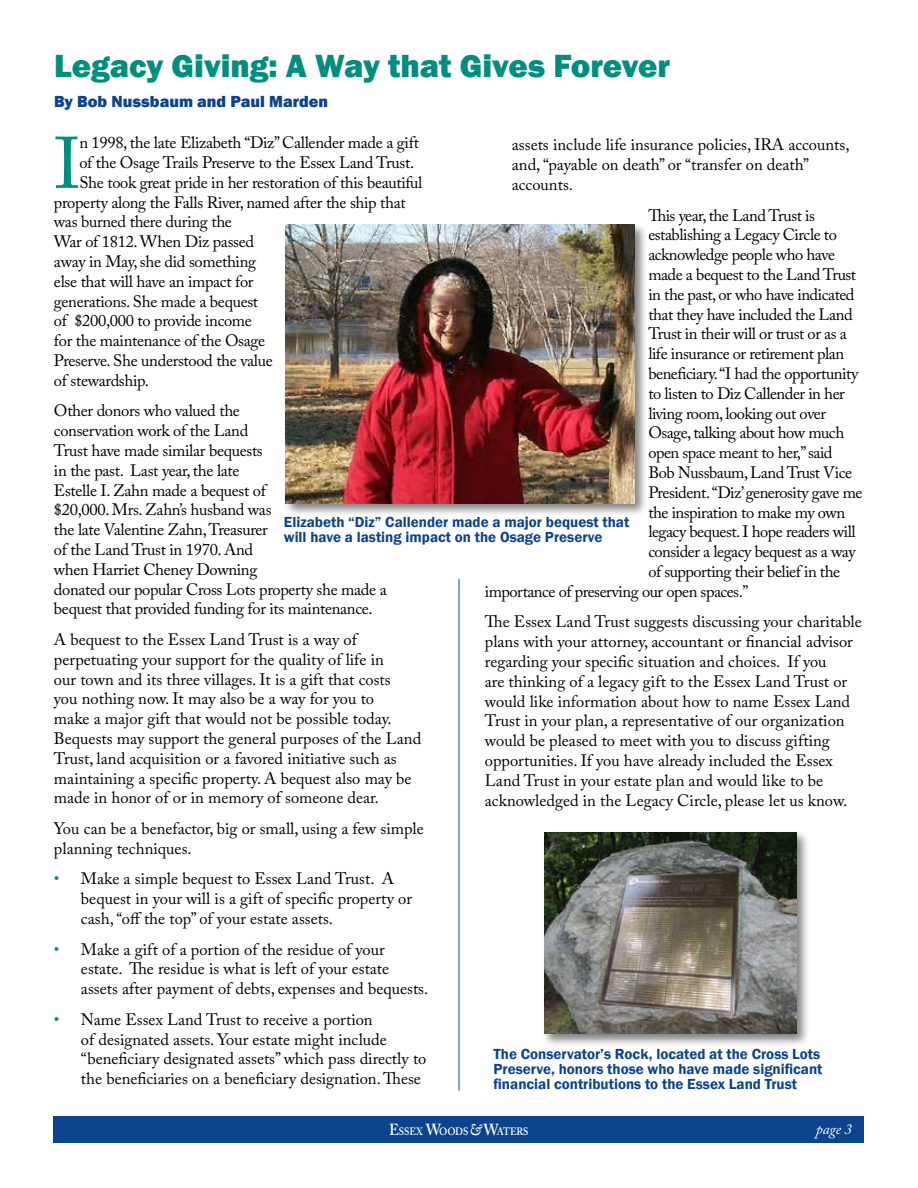
<style>
.page{position:relative;width:918px;height:1188px;background:#fff}
.page>*{position:absolute;margin:0;border:0;box-sizing:border-box;transform-origin:0 0}
.t1{font:72.15px "Adobe Caslon Pro";color:#008e7f}
.t2{font:800 33px "Franklin Gothic";color:#008e7f}
.t3{font:16.5px/19.8px "Adobe Caslon Pro";letter-spacing:-.005em;color:#000}
.t4{font:16.5px "Adobe Caslon Pro";letter-spacing:-.03em;color:#000}
.t5{font:800 16.5px "Franklin Gothic";color:#0b438c}
.t6{font:600 15px/15px "Franklin Gothic";color:#0b438c}
.t7{font:italic 15px "Adobe Caslon Pro";color:#fff}
.t8{font:600 10.65px "Adobe Caslon Pro";letter-spacing:-.015em;color:#fff;scale:.9 1}
.s1{color:#008e7f}
.s2{font-size:15.9px}
.s3{font-style:italic;font-size:15.9px}
</style>
<div class="page">
<div style="left:54px;top:1116px;width:810px;height:27px;background:#0b438c"></div>
<div style="left:541px;top:829px;width:269px;height:218px;background:#000;opacity:.5"></div>
<img style="left:544px;top:832px;width:252px;height:202px">
<hr style="left:459px;top:579px;width:1px;height:512px;background:#0b438c">
<div style="left:283px;top:222px;width:366px;height:295px;background:#000;opacity:.5"></div>
<img style="left:286px;top:225px;width:349px;height:278px">
<h2 class="t2" style="left:54px;top:45px;width:617px">Legacy Giving: A Way that Gives Forever</h2>
<p class="t5" style="left:54px;top:91px;width:276px">By Bob Nussbaum and Paul Marden</p>
<h1 class="t1" style="left:54px;top:121px;width:28px">I</h1>
<p class="t3" style="left:79px;top:133px;width:341px">n 1998, the late Elizabeth “Diz” Callender made a gift</p>
<p class="t3" style="left:512px;top:135px;width:339px">assets include life insurance policies, IRA accounts, and, “payable on death” or “transfer on death” accounts.</p>
<p class="t4" style="left:648px;top:205px;width:168px">This year, the Land Trust is</p>
<p class="t4" style="left:648px;top:225px;width:190px">establishing a Legacy Circle to</p>
<p class="t4" style="left:648px;top:245px;width:188px">acknowledge people who have</p>
<p class="t4" style="left:648px;top:265px;width:209px">made a bequest to the Land Trust</p>
<p class="t4" style="left:648px;top:284px;width:208px">in the past, or who have indicated</p>
<p class="t4" style="left:648px;top:304px;width:206px">that they have included the Land</p>
<p class="t4" style="left:648px;top:324px;width:200px">Trust in their will or trust or as a</p>
<p class="t4" style="left:648px;top:344px;width:197px">life insurance or retirement plan</p>
<p class="t4" style="left:648px;top:364px;width:211px">beneficiary. “I had the opportunity</p>
<p class="t4" style="left:648px;top:383px;width:198px">to listen to Diz Callender in her</p>
<p class="t4" style="left:648px;top:403px;width:179px">living room, looking out over</p>
<p class="t4" style="left:648px;top:423px;width:197px">Osage, talking about how much</p>
<p class="t4" style="left:648px;top:443px;width:186px">open space meant to her,” said</p>
<p class="t4" style="left:648px;top:463px;width:205px">Bob Nussbaum, Land Trust Vice</p>
<p class="t4" style="left:648px;top:482px;width:216px">President. “Diz’ generosity gave me</p>
<p class="t4" style="left:648px;top:502px;width:198px">the inspiration to make my own</p>
<p class="t4" style="left:648px;top:522px;width:209px">legacy bequest. I hope readers will</p>
<p class="t4" style="left:648px;top:542px;width:209px">consider a legacy bequest as a way</p>
<p class="t4" style="left:648px;top:562px;width:193px">of supporting their belief in the</p>
<p class="t4" style="left:485px;top:581px;width:265px">importance of preserving our open spaces.”</p>
<p class="t3" style="left:485px;top:612px;width:379px">The Essex Land Trust suggests discussing your charitable plans with your attorney, accountant or financial advisor regarding your specific situation and choices. If you<br>are thinking of a legacy gift to the Essex Land Trust or would like information about how to name Essex Land Trust in your plan, a representative of our organization would be pleased to meet with you to discuss gifting opportunities. If you have already included the Essex Land Trust in your estate plan and would like to be acknowledged in the Legacy Circle, please let us know.</p>
<p class="t3" style="left:79px;top:152px;width:336px">of the Osage Trails Preserve to the Essex Land Trust.</p>
<p class="t3" style="left:79px;top:172px;width:345px">She took great pride in her restoration of this beautiful</p>
<p class="t3" style="left:54px;top:192px;width:353px">property along the Falls River, named after the ship that</p>
<p class="t3" style="left:54px;top:212px;width:179px">was burned there during the</p>
<p class="t3" style="left:54px;top:232px;width:202px">War of 1812. When Diz passed</p>
<p class="t3" style="left:54px;top:251px;width:204px">away in May, she did something</p>
<p class="t3" style="left:54px;top:271px;width:201px">else that will have an impact for</p>
<p class="t3" style="left:54px;top:291px;width:206px">generations. She made a bequest</p>
<p class="t3" style="left:54px;top:311px;width:199px">of $200,000 to provide income</p>
<p class="t3" style="left:54px;top:331px;width:213px">for the maintenance of the Osage</p>
<p class="t3" style="left:54px;top:350px;width:220px">Preserve. She understood the value</p>
<p class="t3" style="left:54px;top:370px;width:97px">of stewardship.</p>
<p class="t3" style="left:54px;top:401px;width:334px">Other donors who valued the<br>conservation work of the Land<br>Trust have made similar bequests<br>in the past. Last year, the late<br>Estelle I. Zahn made a bequest of<br>$20,000. Mrs. Zahn’s husband was<br>the late Valentine Zahn, Treasurer<br>of the Land Trust in 1970. And<br>when Harriet Cheney Downing<br>donated our popular Cross Lots property she made a bequest that provided funding for its maintenance.</p>
<p class="t3" style="left:54px;top:629px;width:369px">A bequest to the Essex Land Trust is a way of perpetuating your support for the quality of life in<br>our town and its three villages. It is a gift that costs<br>you nothing now. It may also be a way for you to<br>make a major gift that would not be possible today.<br>Bequests may support the general purposes of the Land Trust, land acquisition or a favored initiative such as maintaining a specific property. A bequest also may be made in honor of or in memory of someone dear.</p>
<p class="t3" style="left:54px;top:818px;width:371px">You can be a benefactor, big or small, using a few simple planning techniques.</p>
<p class="t3" style="left:81px;top:869px;width:332px;text-indent:-27px"><span class="s1">•</span> Make a simple bequest to Essex Land Trust. A bequest in your will is a gift of specific property or cash, “off the top” of your estate assets.</p>
<p class="t3" style="left:81px;top:939px;width:349px;text-indent:-27px"><span class="s1">•</span> Make a gift of a portion of the residue of your estate. The residue is what is left of your estate assets after payment of debts, expenses and bequests.</p>
<p class="t3" style="left:81px;top:1009px;width:347px;text-indent:-27px"><span class="s1">•</span> Name Essex Land Trust to receive a portion<br>of designated assets. Your estate might include “beneficiary designated assets” which pass directly to the beneficiaries on a beneficiary designation. These</p>
<p class="t6" style="left:284px;top:514px;width:347px">Elizabeth “Diz” Callender made a major bequest that will have a lasting impact on the Osage Preserve</p>
<p class="t6" style="left:494px;top:1047px;width:331px">The Conservator’s Rock, located at the Cross Lots<br>Preserve, honors those who have made significant financial contributions to the Essex Land Trust</p>
<p class="t8" style="left:389px;top:1125px;width:156px"><span class="s2">E</span>SSEX <span class="s2">W</span>OODS<span class="s3">&amp;</span> <span class="s2">W</span>ATERS</p>
<p class="t7" style="left:816px;top:1120px;width:38px">page 3</p>
</div>
